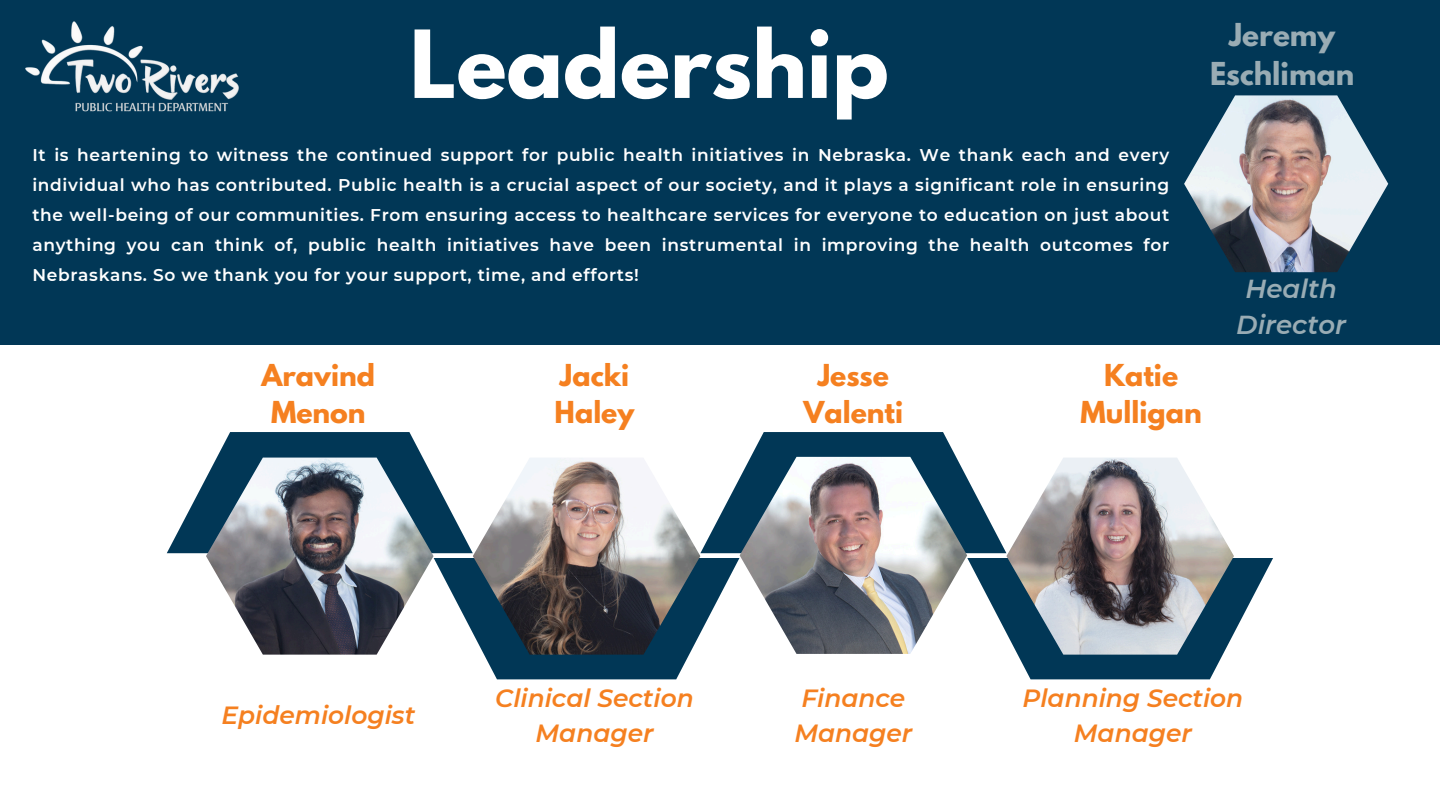
<style>
.page{position:relative;width:1440px;height:810px;background:#fff}
.page>*{position:absolute;margin:0;border:0;box-sizing:border-box;transform-origin:0 0}
.t1{font:700 83px "League Spartan";color:#fff}
.t2{font:700 28px/39px "League Spartan";color:#99acb4;text-align:center}
.t3{font:700 26.8px/37.3px "League Spartan";color:#f58020;text-align:center}
.t4{font:italic 600 26px/36px "Montserrat";color:#99acb4;text-align:center}
.t5{font:italic 600 24.9px/34.4px "Montserrat";color:#f58020;text-align:center}
.t6{font:600 17px/30px "Montserrat";letter-spacing:.04em;color:#fff;text-align:justify}
</style>
<div class="page">
<svg style="left:167px;top:432px;width:1106px;height:247px"></svg>
<img style="left:473px;top:458px;width:227px;height:197px">
<img style="left:206px;top:458px;width:228px;height:197px">
<img style="left:740px;top:457px;width:227px;height:197px">
<img style="left:1006px;top:458px;width:228px;height:197px">
<div style="left:0;top:0;width:1440px;height:345px;background:#013756"></div>
<img style="left:1184px;top:95px;width:204px;height:177px">
<img style="left:25px;top:21px;width:214px;height:91px">
<h2 class="t1" style="left:410px;top:23px;width:481px">Leadership</h2>
<h2 class="t6" style="left:32px;top:140px;width:1138px">It is heartening to witness the continued support for public health initiatives in Nebraska. We thank each and every individual who has contributed. Public health is a crucial aspect of our society, and it plays a significant role in ensuring the well-being of our communities. From ensuring access to healthcare services for everyone to education on just about anything you can think of, public health initiatives have been instrumental in improving the health outcomes for Nebraskans. So we thank you for your support, time, and efforts!</h2>
<p class="t2" style="left:1210px;top:19px;width:146px">Jeremy<br>Eschliman</p>
<p class="t4" style="left:1236px;top:271px;width:111px">Health<br>Director</p>
<h3 class="t3" style="left:262px;top:360px;width:115px">Aravind<br>Menon</h3>
<h3 class="t3" style="left:555px;top:360px;width:81px;text-align:left">Jacki<br>Haley</h3>
<h2 class="t3" style="left:803px;top:360px;width:101px">Jesse<br>Valenti</h2>
<p class="t3" style="left:1081px;top:360px;width:123px">Katie<br>Mulligan</p>
<h3 class="t5" style="left:222px;top:698px;width:195px">Epidemiologist</h3>
<h2 class="t5" style="left:495px;top:681px;width:200px">Clinical Section<br>Manager</h2>
<p class="t5" style="left:794px;top:681px;width:119px;text-align:left">Finance<br>Manager</p>
<h2 class="t5" style="left:1022px;top:681px;width:222px">Planning Section<br>Manager</h2>
</div>
